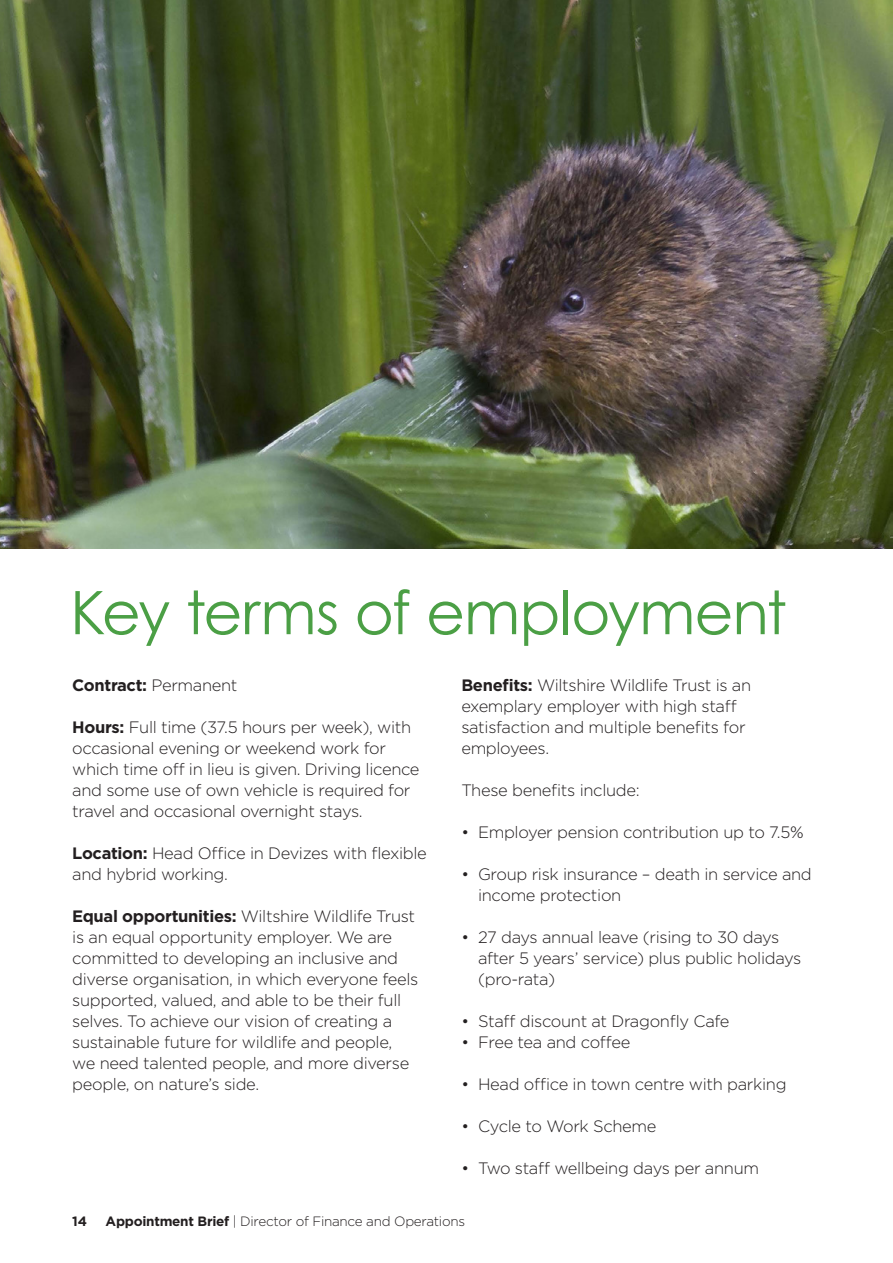
<style>
.page{position:relative;width:893px;height:1263px;background:#fff}
.page>*{position:absolute;margin:0;border:0;box-sizing:border-box;transform-origin:0 0}
.t1{font:60px "Century Gothic";letter-spacing:-.015em;color:#4b9f45}
.t2{font:300 16.5px/21px "Gotham";letter-spacing:-.02em;color:#231f20}
.t3{font:700 16.5px "Gotham";letter-spacing:-.02em;color:#231f20}
.t4{font:300 13.5px "Gotham";letter-spacing:-.02em;color:#231f20}
.t5{font:700 13.5px "Gotham";color:#231f20}
.s1{font-weight:300}
.s2{font-weight:700}
</style>
<div class="page">
<img style="left:0;top:0;width:893px;height:549px">
<h1 class="t1" style="left:70px;top:576px;width:718px">Key terms of employment</h1>
<p class="t3" style="left:72px;top:674px;width:167px">Contract: <span class="s1">Permanent</span></p>
<p class="t2" style="left:72px;top:716px;width:349px"><span class="s2">Hours:</span> Full time (37.5 hours per week), with occasional evening or weekend work for which time off in lieu is given. Driving licence and some use of own vehicle is required for travel and occasional overnight stays.</p>
<p class="t2" style="left:72px;top:842px;width:356px"><span class="s2">Location:</span> Head Office in Devizes with flexible and hybrid working.</p>
<p class="t2" style="left:72px;top:905px;width:348px"><span class="s2">Equal opportunities:</span> Wiltshire Wildlife Trust is an equal opportunity employer. We are committed to developing an inclusive and diverse organisation, in which everyone feels supported, valued, and able to be their full selves. To achieve our vision of creating a sustainable future for wildlife and people, we need talented people, and more diverse people, on nature’s side.</p>
<p class="t2" style="left:461px;top:674px;width:291px"><span class="s2">Benefits:</span> Wiltshire Wildlife Trust is an exemplary employer with high staff satisfaction and multiple benefits for employees.</p>
<p class="t2" style="left:461px;top:779px;width:180px">These benefits include:</p>
<p class="t2" style="left:461px;top:821px;width:344px">• Employer pension contribution up to 7.5%</p>
<p class="t2" style="left:478px;top:863px;width:335px;text-indent:-17px">• Group risk insurance – death in service and income protection</p>
<p class="t2" style="left:478px;top:926px;width:325px;text-indent:-17px">• 27 days annual leave (rising to 30 days after 5 years’ service) plus public holidays (pro-rata)</p>
<p class="t2" style="left:461px;top:1010px;width:270px">• Staff discount at Dragonfly Cafe</p>
<p class="t2" style="left:461px;top:1031px;width:170px">• Free tea and coffee</p>
<p class="t2" style="left:461px;top:1073px;width:327px">• Head office in town centre with parking</p>
<p class="t2" style="left:461px;top:1115px;width:197px">• Cycle to Work Scheme</p>
<p class="t2" style="left:461px;top:1157px;width:299px">• Two staff wellbeing days per annum</p>
<p class="t5" style="left:72px;top:1212px;width:16px">14</p>
<p class="t4" style="left:106px;top:1212px;width:361px"><span class="s2">Appointment Brief</span> | Director of Finance and Operations</p>
</div>
